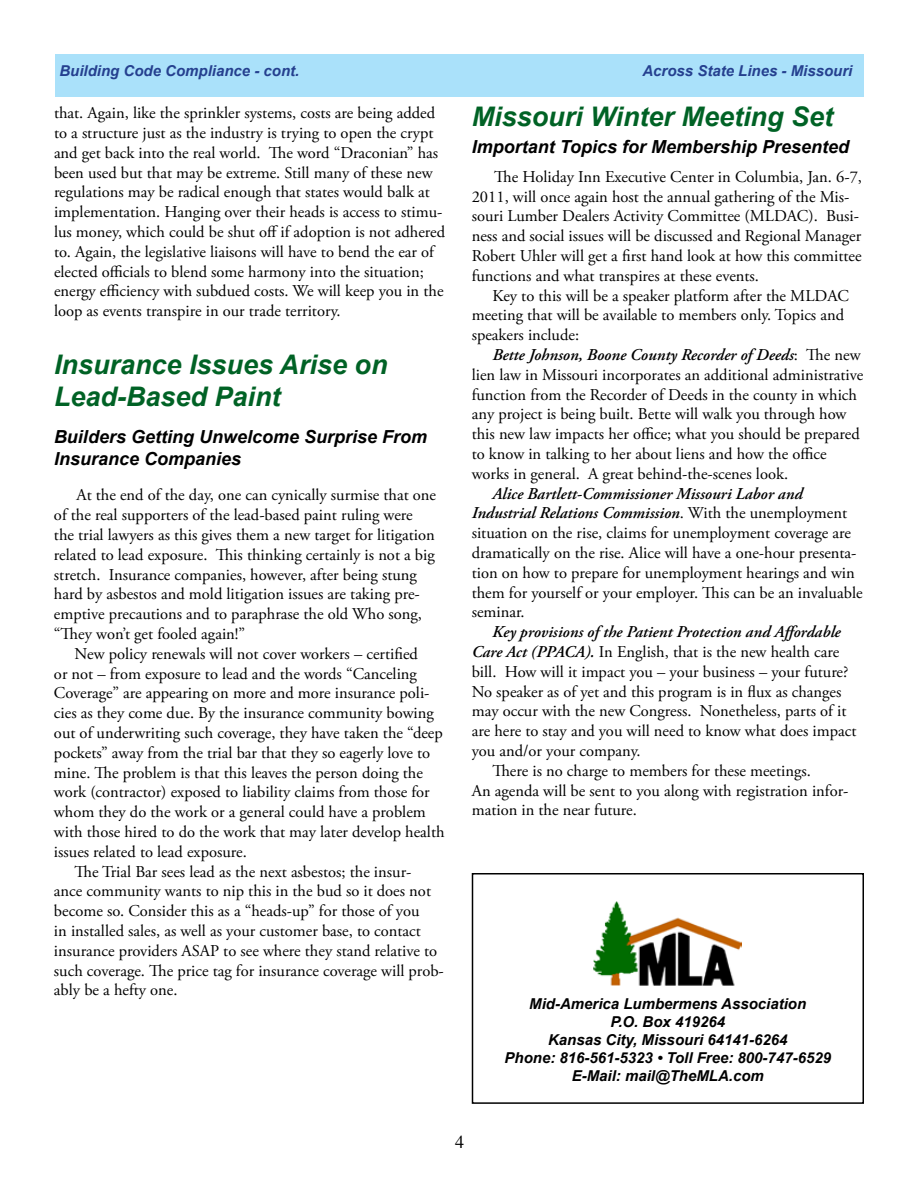
<style>
.page{position:relative;width:918px;height:1188px;background:#fff}
.page>*{position:absolute;margin:0;border:0;box-sizing:border-box;transform-origin:0 0}
.t1{font:italic 700 27px/32.4px "Arial";color:#006225}
.t2{font:italic 700 18px/21.6px "Arial";color:#000}
.t3{font:18px "Times";color:#000}
.t4{font:16.5px/19.8px "Adobe Garamond Pro";color:#000}
.t5{font:italic 600 16.5px "Adobe Garamond Pro";color:#000}
.t6{font:italic 700 15px/18px "Arial";color:#000;text-align:center}
.t7{font:italic 700 15px "Arial";color:#25408f}
.s1{font-weight:600;font-style:italic}
</style>
<div class="page">
<div style="left:472px;top:873px;width:392px;height:231px;border:2px solid #000"></div>
<img style="left:593px;top:901px;width:148px;height:84px">
<div style="left:56px;top:54px;width:808px;height:42px;background:#aae1fa"></div>
<p class="t7" style="left:59px;top:61px;width:242px">Building Code Compliance - cont.</p>
<p class="t4" style="left:54px;top:104px;width:393px">that. Again, like the sprinkler systems, costs are being added to a structure just as the industry is trying to open the crypt and get back into the real world. The word “Draconian” has been used but that may be extreme. Still many of these new regulations may be radical enough that states would balk at implementation. Hanging over their heads is access to stimu&shy;lus money, which could be shut off if adoption is not adhered to. Again, the legislative liaisons will have to bend the ear of elected officials to blend some harmony into the situation; energy efficiency with subdued costs. We will keep you in the loop as events transpire in our trade territory.</p>
<h1 class="t1" style="left:54px;top:349px;width:335px">Insurance Issues Arise on<br>Lead-Based Paint</h1>
<p class="t2" style="left:54px;top:427px;width:375px">Builders Getting Unwelcome Surprise From<br>Insurance Companies</p>
<p class="t4" style="left:54px;top:486px;width:384px;text-indent:23px">At the end of the day, one can cynically surmise that one of the real supporters of the lead-based paint ruling were the trial lawyers as this gives them a new target for litigation related to lead exposure. This thinking certainly is not a big stretch. Insurance companies, however, after being stung hard by asbestos and mold litigation issues are taking pre&shy;emptive precautions and to paraphrase the old Who song, “They won’t get fooled again!”</p>
<p class="t4" style="left:75px;top:644px;width:345px">New policy renewals will not cover workers – certified</p>
<p class="t4" style="left:54px;top:664px;width:364px">or not – from exposure to lead and the words “Canceling</p>
<p class="t4" style="left:54px;top:684px;width:377px">Coverage” are appearing on more and more insurance poli-</p>
<p class="t4" style="left:54px;top:704px;width:381px">cies as they come due. By the insurance community bowing</p>
<p class="t4" style="left:54px;top:724px;width:390px">out of underwriting such coverage, they have taken the “deep</p>
<p class="t4" style="left:54px;top:743px;width:378px">pockets” away from the trial bar that they so eagerly love to</p>
<p class="t4" style="left:54px;top:763px;width:370px">mine. The problem is that this leaves the person doing the</p>
<p class="t4" style="left:54px;top:783px;width:377px">work (contractor) exposed to liability claims from those for</p>
<p class="t4" style="left:54px;top:803px;width:373px">whom they do the work or a general could have a problem</p>
<p class="t4" style="left:54px;top:823px;width:392px">with those hired to do the work that may later develop health</p>
<p class="t4" style="left:54px;top:842px;width:194px">issues related to lead exposure.</p>
<p class="t4" style="left:75px;top:862px;width:338px">The Trial Bar sees lead as the next asbestos; the insur-</p>
<p class="t4" style="left:54px;top:882px;width:379px">ance community wants to nip this in the bud so it does not</p>
<p class="t4" style="left:54px;top:902px;width:367px">become so. Consider this as a “heads-up” for those of you</p>
<p class="t4" style="left:54px;top:922px;width:368px">in installed sales, as well as your customer base, to contact</p>
<p class="t4" style="left:54px;top:941px;width:385px">insurance providers ASAP to see where they stand relative to</p>
<p class="t4" style="left:54px;top:961px;width:391px">such coverage. The price tag for insurance coverage will prob-</p>
<p class="t4" style="left:54px;top:981px;width:125px">ably be a hefty one.</p>
<p class="t7" style="left:642px;top:61px;width:212px">Across State Lines - Missouri</p>
<h1 class="t1" style="left:472px;top:101px;width:363px">Missouri Winter Meeting Set</h1>
<p class="t2" style="left:472px;top:136px;width:379px">Important Topics for Membership Presented</p>
<p class="t4" style="left:472px;top:167px;width:392px;text-indent:23px">The Holiday Inn Executive Center in Columbia, Jan. 6-7, 2011, will once again host the annual gathering of the Mis&shy;souri Lumber Dealers Activity Committee (MLDAC). Busi&shy;ness and social issues will be discussed and Regional Manager Robert Uhler will get a first hand look at how this committee functions and what transpires at these events.</p>
<p class="t4" style="left:472px;top:286px;width:379px;text-indent:21px">Key to this will be a speaker platform after the MLDAC meeting that will be available to members only. Topics and speakers include:</p>
<p class="t4" style="left:472px;top:345px;width:393px;text-indent:21px"><span class="s1">Bette Johnson, Boone County Recorder of Deeds</span>: The new lien law in Missouri incorporates an additional administrative function from the Recorder of Deeds in the county in which any project is being built. Bette will walk you through how this new law impacts her office; what you should be prepared to know in talking to her about liens and how the office works in general. A great behind-the-scenes look.</p>
<p class="t4" style="left:472px;top:484px;width:392px;text-indent:21px"><span class="s1">Alice Bartlett-Commissioner Missouri Labor and Industrial Relations Commission</span>. With the unemployment situation on the rise, claims for unemployment coverage are dramatically on the rise. Alice will have a one-hour presenta&shy;tion on how to prepare for unemployment hearings and win them for yourself or your employer. This can be an invaluable seminar.</p>
<p class="t5" style="left:492px;top:622px;width:350px">Key provisions of the Patient Protection and Affordable</p>
<p class="t4" style="left:472px;top:642px;width:369px"><span class="s1">Care Act (PPACA).</span> In English, that is the new health care</p>
<p class="t4" style="left:472px;top:662px;width:378px">bill. How will it impact you – your business – your future?</p>
<p class="t4" style="left:472px;top:682px;width:371px">No speaker as of yet and this program is in flux as changes</p>
<p class="t4" style="left:472px;top:702px;width:376px">may occur with the new Congress. Nonetheless, parts of it</p>
<p class="t4" style="left:472px;top:722px;width:386px">are here to stay and you will need to know what does impact</p>
<p class="t4" style="left:472px;top:741px;width:170px">you and/or your company.</p>
<p class="t4" style="left:492px;top:761px;width:320px">There is no charge to members for these meetings.</p>
<p class="t4" style="left:472px;top:781px;width:378px">An agenda will be sent to you along with registration infor-</p>
<p class="t4" style="left:472px;top:801px;width:167px">mation in the near future.</p>
<p class="t6" style="left:505px;top:996px;width:328px">Mid-America Lumbermens Association<br>P.O. Box 419264<br>Kansas City, Missouri 64141-6264<br>Phone: 816-561-5323 • Toll Free: 800-747-6529<br>E-Mail: mail@TheMLA.com</p>
<p class="t3" style="left:455px;top:1125px;width:10px">4</p>
</div>
